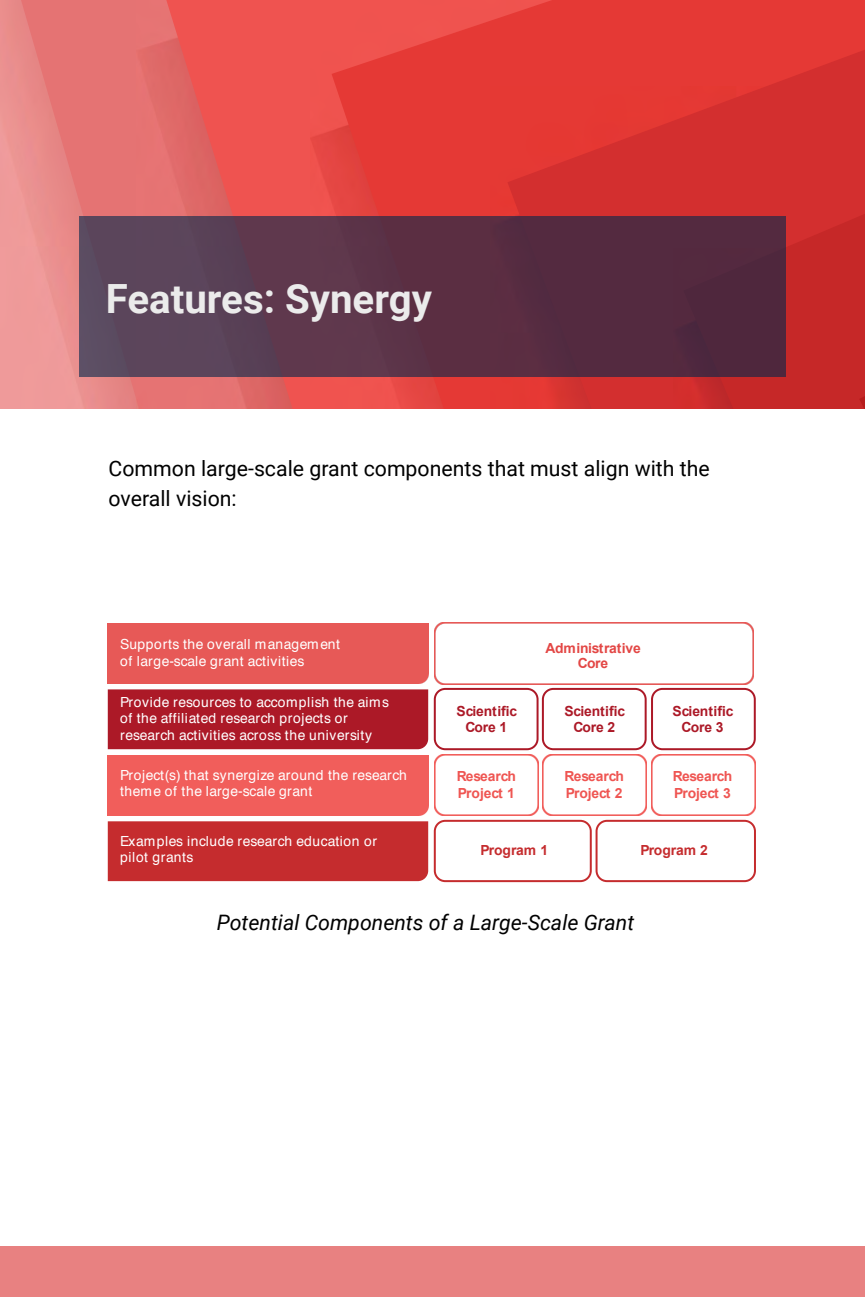
<style>
.page{position:relative;width:865px;height:1297px;background:#fff}
.page>*{position:absolute;margin:0;border:0;box-sizing:border-box;transform-origin:0 0}
.t1{font:700 40.2px "Roboto";color:#ebebeb}
.t2{font:21.2px/29.8px "Roboto";color:#000}
.t3{font:italic 21.2px "Roboto";color:#000}
.t4{font:14px/16.2px "Helvetica";letter-spacing:.04em;color:#fff}
.t5{font:700 14px/16.2px "Arial";letter-spacing:-.01em;color:#ef5552}
.t6{font:700 14px/16.2px "Arial";letter-spacing:-.01em;color:#ac1927;text-align:center}
.t7{font:700 14px/15px "Arial";letter-spacing:-.015em;color:#e34745;text-align:center}
.t8{font:700 14px "Arial";letter-spacing:-.01em;color:#c52c2e}
</style>
<div class="page">
<div style="left:0;top:1245px;width:864px;height:51px;background:#e88181"></div>
<svg style="left:4px;top:0;width:132px;height:408px;background:#e88685"></svg>
<svg style="left:156px;top:0;width:154px;height:408px;background:#e95b59"></svg>
<img style="left:310px;top:0;width:21px;height:408px">
<svg style="left:331px;top:0;width:176px;height:408px;background:#e6403c"></svg>
<div style="left:490px;top:87px;width:17px;height:321px;background:#e53934"></div>
<svg style="left:507px;top:0;width:357px;height:408px;background:#dd3532"></svg>
<svg style="left:683px;top:156px;width:181px;height:252px;background:#ca2b2b"></svg>
<svg style="left:859px;top:327px;width:5px;height:81px"></svg>
<div style="left:79px;top:216px;width:706px;height:160px;background:#00274c;opacity:.6"></div>
<div style="left:108px;top:623px;width:320px;height:60px;background:#e75957"></div>
<img style="left:434px;top:622px;width:320px;height:62px">
<div style="left:108px;top:689px;width:320px;height:60px;background:#ac1927"></div>
<div style="left:434px;top:688px;width:104px;height:62px;border:2px solid #ac1927;border-radius:10px"></div>
<div style="left:108px;top:755px;width:320px;height:60px;background:#f15e5b"></div>
<img style="left:434px;top:754px;width:104px;height:62px">
<div style="left:108px;top:821px;width:320px;height:60px;background:#c52c2e"></div>
<div style="left:434px;top:820px;width:157px;height:62px;border:2px solid #c52c2e;border-radius:10px"></div>
<div style="left:542px;top:688px;width:104px;height:62px;border:2px solid #ac1927;border-radius:10px"></div>
<img style="left:542px;top:754px;width:104px;height:62px">
<div style="left:595px;top:820px;width:161px;height:62px;border:2px solid #c52c2e;border-radius:10px"></div>
<div style="left:651px;top:688px;width:104px;height:62px;border:2px solid #ac1927;border-radius:10px"></div>
<img style="left:651px;top:754px;width:104px;height:62px">
<h1 class="t1" style="left:106px;top:283px;width:328px">Features: Synergy</h1>
<h2 class="t2" style="left:109px;top:456px;width:602px">Common large-scale grant components that must align with the overall vision:</h2>
<p class="t4" style="left:120px;top:637px;width:221px">Supports the overall management of large-scale grant activities</p>
<p class="t4" style="left:120px;top:695px;width:270px">Provide resources to accomplish the aims of the affiliated research projects or research activities across the university</p>
<p class="t4" style="left:120px;top:768px;width:288px">Project(s) that synergize around the research theme of the large-scale grant</p>
<p class="t4" style="left:120px;top:833px;width:258px">Examples include research education or pilot grants</p>
<p class="t8" style="left:480px;top:845px;width:69px">Program 1</p>
<p class="t7" style="left:545px;top:642px;width:97px">Administrative<br>Core</p>
<p class="t6" style="left:456px;top:704px;width:62px">Scientific<br>Core 1</p>
<p class="t6" style="left:564px;top:704px;width:62px">Scientific<br>Core 2</p>
<p class="t6" style="left:672px;top:704px;width:62px">Scientific<br>Core 3</p>
<p class="t5" style="left:456px;top:769px;width:61px">Research<br>Project 1</p>
<p class="t5" style="left:564px;top:769px;width:61px">Research<br>Project 2</p>
<p class="t5" style="left:673px;top:769px;width:61px">Research<br>Project 3</p>
<p class="t8" style="left:640px;top:845px;width:69px">Program 2</p>
<h2 class="t3" style="left:217px;top:914px;width:419px">Potential Components of a Large-Scale Grant</h2>
</div>
